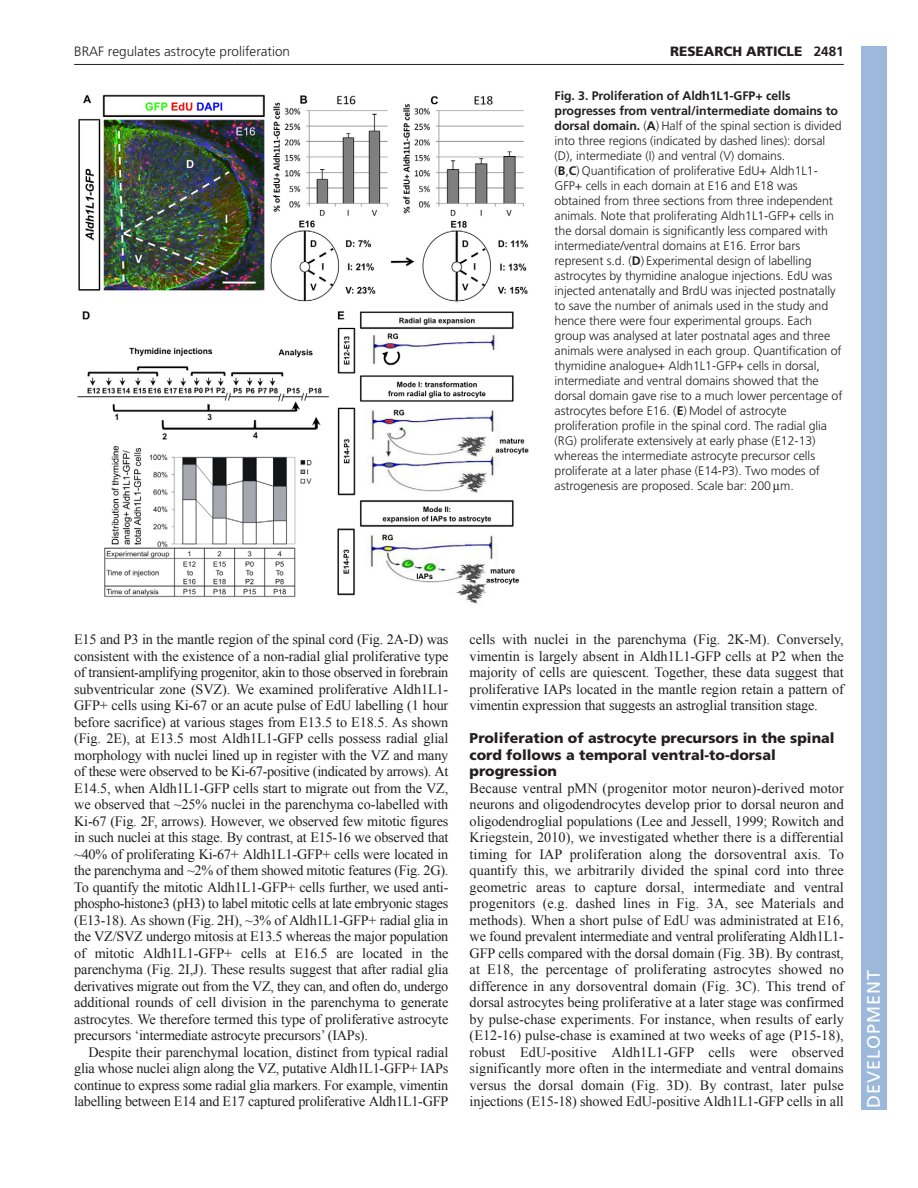
<style>
.page{position:relative;width:918px;height:1188px;background:#fff}
.page>*{position:absolute;margin:0;border:0;box-sizing:border-box;transform-origin:0 0}
.t1{font:18px "Frutiger LT Std";letter-spacing:.055em;color:#fff}
.t2{font:14.25px/16.5px "Times New Roman";letter-spacing:-.015em;color:#231f20;text-align:justify}
.t3{font:900 14.25px/16.5px "Frutiger LT Std";color:#231f20}
.t4{font:300 13.5px "Frutiger LT Std";color:#231f20}
.t5{font:900 13.5px "Frutiger LT Std";color:#231f20}
.t6{font:300 12.3px/15px "Frutiger LT Std";letter-spacing:-.005em;color:#231f20}
.s1{font-weight:700}
</style>
<div class="page">
<hr style="left:74px;top:64px;width:770px;height:1px;background:#231f20">
<img style="left:77px;top:94px;width:452px;height:510px">
<div style="left:861px;top:46px;width:25px;height:1064px;background:#9cb9db"></div>
<p class="t4" style="left:74px;top:46px;width:217px">BRAF regulates astrocyte proliferation</p>
<p class="t5" style="left:670px;top:46px;width:175px">RESEARCH ARTICLE <span class="s1">2481</span></p>
<p class="t6" style="left:555px;top:89px;width:289px"><span class="s1">Fig. 3. Proliferation of Aldh1L1-GFP+ cells progresses from ventral/intermediate domains to dorsal domain.</span> (<span class="s1">A</span>) Half of the spinal section is divided into three regions (indicated by dashed lines): dorsal (D), intermediate (I) and ventral (V) domains.<br>(<span class="s1">B</span>,<span class="s1">C</span>) Quantification of proliferative EdU+ Aldh1L1- GFP+ cells in each domain at E16 and E18 was obtained from three sections from three independent animals. Note that proliferating Aldh1L1-GFP+ cells in the dorsal domain is significantly less compared with intermediate/ventral domains at E16. Error bars represent s.d. (<span class="s1">D</span>) Experimental design of labelling astrocytes by thymidine analogue injections. EdU was injected antenatally and BrdU was injected postnatally to save the number of animals used in the study and hence there were four experimental groups. Each group was analysed at later postnatal ages and three animals were analysed in each group. Quantification of thymidine analogue+ Aldh1L1-GFP+ cells in dorsal, intermediate and ventral domains showed that the dorsal domain gave rise to a much lower percentage of astrocytes before E16. (<span class="s1">E</span>) Model of astrocyte proliferation profile in the spinal cord. The radial glia (RG) proliferate extensively at early phase (E12-13) whereas the intermediate astrocyte precursor cells proliferate at a later phase (E14-P3). Two modes of astrogenesis are proposed. Scale bar: 200 m.</p>
<p class="t2" style="left:74px;top:631px;width:376px">E15 and P3 in the mantle region of the spinal cord (Fig. 2A-D) was consistent with the existence of a non-radial glial proliferative type of transient-amplifying progenitor, akin to those observed in forebrain subventricular zone (SVZ). We examined proliferative Aldh1L1- GFP+ cells using Ki-67 or an acute pulse of EdU labelling (1 hour before sacrifice) at various stages from E13.5 to E18.5. As shown (Fig. 2E), at E13.5 most Aldh1L1-GFP cells possess radial glial morphology with nuclei lined up in register with the VZ and many of these were observed to be Ki-67-positive (indicated by arrows). At E14.5, when Aldh1L1-GFP cells start to migrate out from the VZ, we observed that ~25% nuclei in the parenchyma co-labelled with Ki-67 (Fig. 2F, arrows). However, we observed few mitotic figures in such nuclei at this stage. By contrast, at E15-16 we observed that ~40% of proliferating Ki-67+ Aldh1L1-GFP+ cells were located in the parenchyma and ~2% of them showed mitotic features (Fig. 2G).<br>To quantify the mitotic Aldh1L1-GFP+ cells further, we used anti&shy;phospho-histone3 (pH3) to label mitotic cells at late embryonic stages (E13-18). As shown (Fig. 2H), ~3% of Aldh1L1-GFP+ radial glia in the VZ/SVZ undergo mitosis at E13.5 whereas the major population of mitotic Aldh1L1-GFP+ cells at E16.5 are located in the parenchyma (Fig. 2I,J). These results suggest that after radial glia derivatives migrate out from the VZ, they can, and often do, undergo additional rounds of cell division in the parenchyma to generate astrocytes. We therefore termed this type of proliferative astrocyte precursors ‘intermediate astrocyte precursors’ (IAPs).</p>
<p class="t2" style="left:74px;top:1044px;width:376px;text-indent:14px">Despite their parenchymal location, distinct from typical radial glia whose nuclei align along the VZ, putative Aldh1L1-GFP+ IAPs continue to express some radial glia markers. For example, vimentin labelling between E14 and E17 captured proliferative Aldh1L1-GFP</p>
<p class="t2" style="left:470px;top:631px;width:376px">cells with nuclei in the parenchyma (Fig. 2K-M). Conversely, vimentin is largely absent in Aldh1L1-GFP cells at P2 when the majority of cells are quiescent. Together, these data suggest that proliferative IAPs located in the mantle region retain a pattern of vimentin expression that suggests an astroglial transition stage.</p>
<p class="t3" style="left:470px;top:731px;width:367px">Proliferation of astrocyte precursors in the spinal cord follows a temporal ventral-to-dorsal progression</p>
<p class="t2" style="left:470px;top:780px;width:376px">Because ventral pMN (progenitor motor neuron)-derived motor neurons and oligodendrocytes develop prior to dorsal neuron and oligodendroglial populations (Lee and Jessell, 1999; Rowitch and Kriegstein, 2010), we investigated whether there is a differential timing for IAP proliferation along the dorsoventral axis. To quantify this, we arbitrarily divided the spinal cord into three geometric areas to capture dorsal, intermediate and ventral progenitors (e.g. dashed lines in Fig. 3A, see Materials and methods). When a short pulse of EdU was administrated at E16, we found prevalent intermediate and ventral proliferating Aldh1L1- GFP cells compared with the dorsal domain (Fig. 3B). By contrast, at E18, the percentage of proliferating astrocytes showed no difference in any dorsoventral domain (Fig. 3C). This trend of dorsal astrocytes being proliferative at a later stage was confirmed by pulse-chase experiments. For instance, when results of early (E12-16) pulse-chase is examined at two weeks of age (P15-18), robust EdU-positive Aldh1L1-GFP cells were observed significantly more often in the intermediate and ventral domains versus the dorsal domain (Fig. 3D). By contrast, later pulse injections (E15-18) showed EdU-positive Aldh1L1-GFP cells in all</p>
<p class="t1" style="left:863px;top:1108px;width:140px;rotate:-90deg">DEVELOPMENT</p>
</div>
